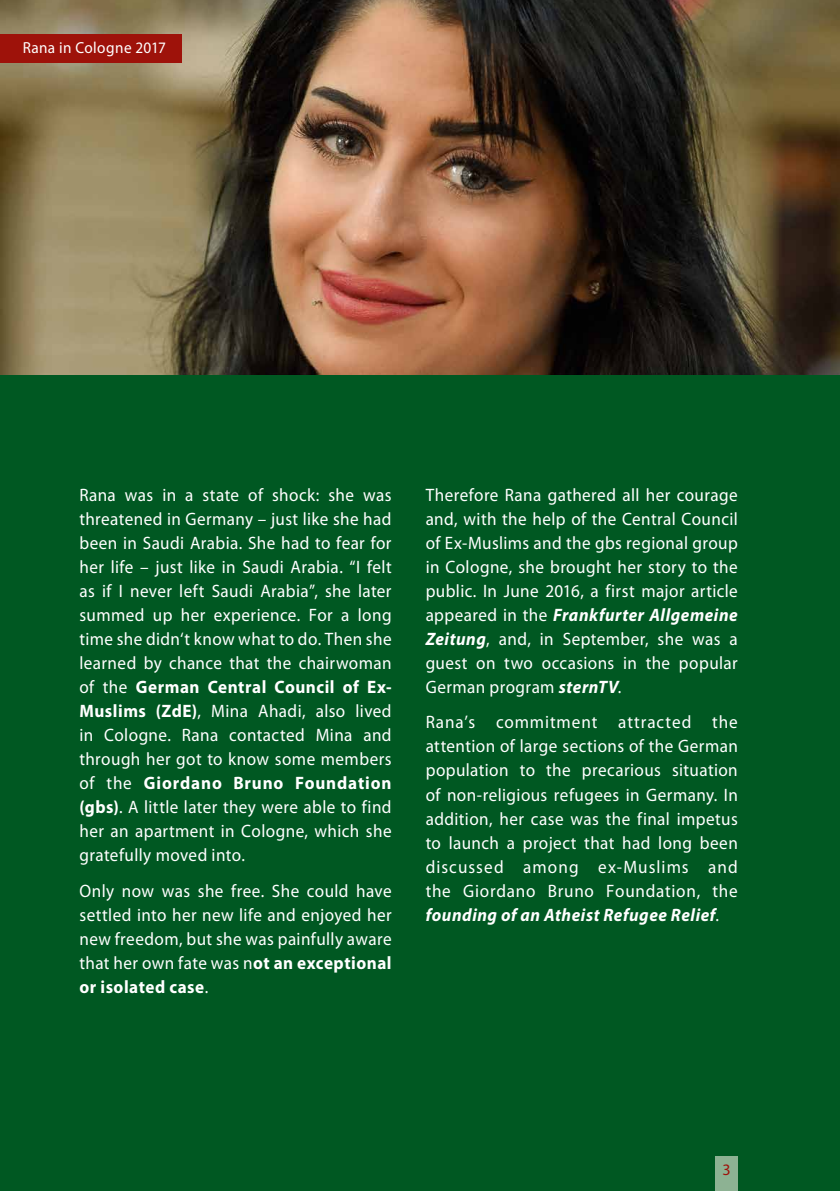
<style>
.page{position:relative;width:840px;height:1191px;background:#fff}
.page>*{position:absolute;margin:0;border:0;box-sizing:border-box;transform-origin:0 0}
.t1{font:18px/24px "Myriad Pro";letter-spacing:.025em;color:#fff;text-align:justify;scale:.95 1}
.t2{font:16px "Myriad Pro";letter-spacing:.025em;color:#fff;scale:.95 1}
.t3{font:16px "Myriad Pro";color:#9e120a}
.s1{font-weight:700}
.s2{font-weight:700;font-style:italic}
</style>
<div class="page">
<div style="left:0;top:329px;width:839px;height:862px;background:#005822"></div>
<img style="left:0;top:0;width:839px;height:374px">
<div style="left:714px;top:1157px;width:23px;height:34px;background:#8db293"></div>
<div style="left:0;top:34px;width:181px;height:28px;background:#9e120a"></div>
<p class="t2" style="left:23px;top:39px;width:152px">Rana in Cologne 2017</p>
<p class="t1" style="left:79px;top:483px;width:330px">Rana was in a state of shock: she was threatened in Germany – just like she had been in Saudi Arabia. She had to fear for her life – just like in Saudi Arabia. “I felt as if I never left Saudi Arabia”, she later summed up her experience. For a long time she didn‘t know what to do. Then she learned by chance that the chairwoman of the <span class="s1">German Central Council of Ex-Muslims (ZdE)</span>, Mina Ahadi, also lived in Cologne. Rana contacted Mina and through her got to know some members of the <span class="s1">Giordano Bruno Foundation (gbs)</span>. A little later they were able to find her an apartment in Cologne, which she gratefully moved into.</p>
<p class="t1" style="left:79px;top:879px;width:330px">Only now was she free. She could have settled into her new life and enjoyed her new freedom, but she was painfully aware that her own fate was n<span class="s1">ot an exceptional or isolated case</span>.</p>
<p class="t1" style="left:425px;top:483px;width:330px">Therefore Rana gathered all her courage and, with the help of the Central Council of Ex-Muslims and the gbs regional group in Cologne, she brought her story to the public. In June 2016, a first major article appeared in the <span class="s2">Frankfurter Allgemeine Zeitung</span>, and, in September, she was a guest on two occasions in the popular German program <span class="s2">sternTV</span>.</p>
<p class="t1" style="left:425px;top:711px;width:330px">Rana’s commitment attracted the attention of large sections of the German population to the precarious situation of non-religious refugees in Germany. In addition, her case was the final impetus to launch a project that had long been discussed among ex-Muslims and the Giordano Bruno Foundation, the <span class="s2">founding of an Atheist Refugee Relief</span>.</p>
<p class="t3" style="left:722px;top:1160px;width:10px">3</p>
</div>
